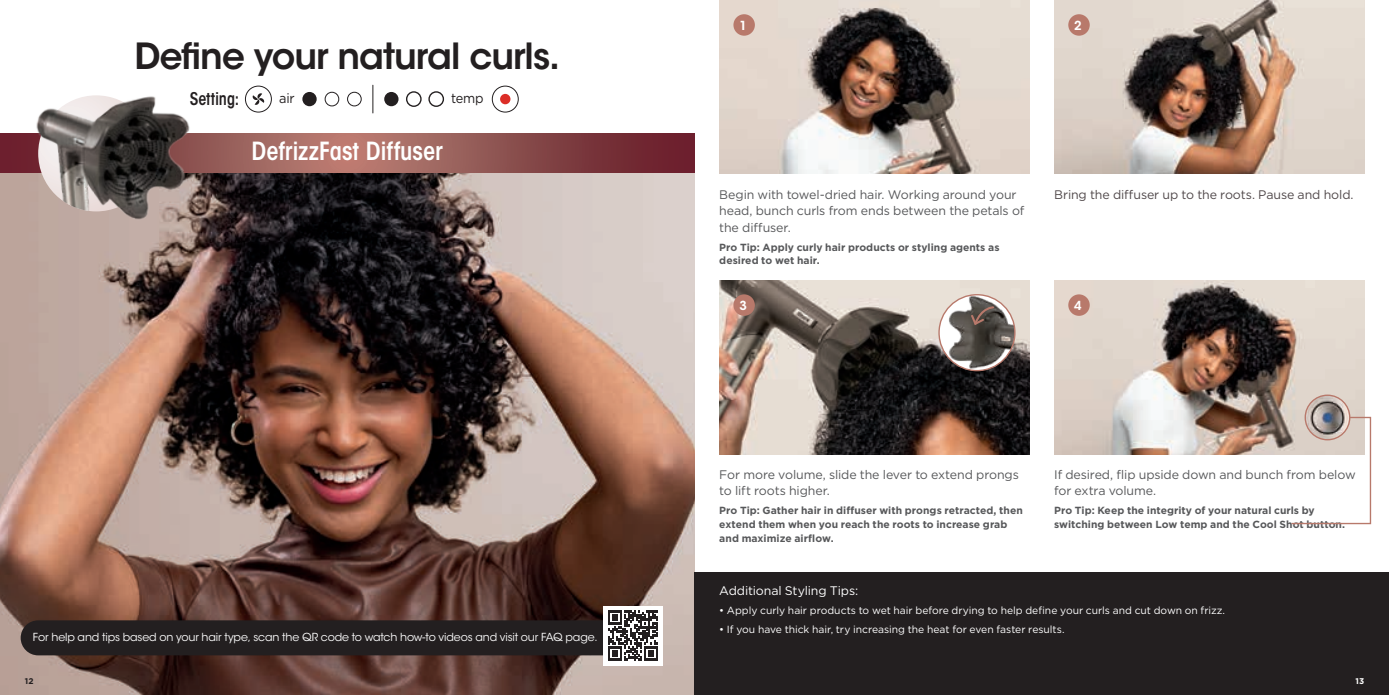
<style>
.page{position:relative;width:1389px;height:695px;background:#fff}
.page>*{position:absolute;margin:0;border:0;box-sizing:border-box;transform-origin:0 0}
.t1{font:600 35.88px "ITC Avant Garde Std";letter-spacing:-.03em;color:#231f20}
.t2{font:600 condensed 24.85px "ITC Avant Garde Std";letter-spacing:-.005em;color:#fff}
.t3{font:600 condensed 17.32px "ITC Avant Garde Std";letter-spacing:-.005em;color:#231f20;scale:.94 1}
.t4{font:13.65px "Gotham";letter-spacing:-.015em;color:#231f20;scale:.94 1}
.t5{font:12.42px/16.4px "Gotham";letter-spacing:-.01em;color:#57585a}
.t6{font:12.42px "Gotham";letter-spacing:-.01em;color:#50484a}
.t7{font:12.42px "Gotham";letter-spacing:-.01em;color:#fff}
.t8{font:600 12.42px "ITC Avant Garde Std";color:#fff}
.t9{font:11.03px "ITC Avant Garde Std";letter-spacing:-.01em;color:#fff}
.t10{font:700 10.33px/13.8px "Gotham";color:#57585a}
.t11{font:10.33px "Gotham";color:#fff}
.t12{font:700 8.22px "Gotham";color:#231f20}
.t13{font:700 8.22px "Gotham";color:#fff}
</style>
<div class="page">
<img style="left:0;top:133px;width:695px;height:561px">
<div style="left:302px;top:92px;width:15px;height:14px;background:#231f20;border-radius:50%"></div>
<div style="left:384px;top:92px;width:15px;height:14px;background:#231f20;border-radius:50%"></div>
<div style="left:325px;top:92px;width:14px;height:14px;border:1px solid #231f20;border-radius:50%"></div>
<div style="left:406px;top:91px;width:16px;height:16px;border:1px solid #231f20;border-radius:50%"></div>
<div style="left:347px;top:92px;width:15px;height:14px;border:1px solid #231f20;border-radius:50%"></div>
<div style="left:428px;top:91px;width:16px;height:16px;border:1px solid #231f20;border-radius:50%"></div>
<svg style="left:373px;top:85px;width:1px;height:28px"></svg>
<svg style="left:252px;top:93px;width:13px;height:12px"></svg>
<div style="left:500px;top:94px;width:10px;height:10px;background:#dc2e27;border-radius:50%"></div>
<div style="left:492px;top:86px;width:27px;height:26px;border:1px solid #231f20;border-radius:50%"></div>
<div style="left:245px;top:86px;width:27px;height:26px;border:1px solid #231f20;border-radius:50%"></div>
<svg style="left:212px;top:133px;width:482px;height:39px;background:#945553"></svg>
<div style="left:21px;top:620px;width:622px;height:35px;background:#231f20;border-radius:17px"></div>
<div style="left:695px;top:572px;width:694px;height:122px;background:#231f20"></div>
<img style="left:719px;top:0;width:310px;height:174px">
<img style="left:1054px;top:280px;width:310px;height:174px">
<img style="left:719px;top:280px;width:310px;height:174px">
<img style="left:1054px;top:0;width:310px;height:174px">
<svg style="left:939px;top:295px;width:76px;height:75px"></svg>
<img style="left:945px;top:295px;width:70px;height:75px">
<div style="left:938px;top:294px;width:78px;height:77px;border:1px solid #b8796b;border-radius:50%"></div>
<svg style="left:969px;top:305px;width:26px;height:21px"></svg>
<svg style="left:1291px;top:416px;width:81px;height:109px"></svg>
<img style="left:1305px;top:395px;width:45px;height:44px;border-radius:22px">
<div style="left:1305px;top:394px;width:45px;height:46px;border:1px solid #b8796b;border-radius:50%"></div>
<div style="left:733px;top:294px;width:22px;height:22px;background:#b8796b;border-radius:50%"></div>
<div style="left:1068px;top:294px;width:22px;height:22px;background:#b8796b;border-radius:50%"></div>
<div style="left:733px;top:14px;width:22px;height:22px;background:#b8796b;border-radius:50%"></div>
<div style="left:1068px;top:14px;width:22px;height:22px;background:#b8796b;border-radius:50%"></div>
<img style="left:0;top:95px;width:212px;height:157px">
<div style="left:603px;top:605px;width:60px;height:60px;background:#fff"></div>
<svg style="left:608px;top:610px;width:50px;height:50px"></svg>
<h1 class="t1" style="left:134px;top:33px;width:427px">Define your natural curls.</h1>
<h3 class="t3" style="left:190px;top:87px;width:54px">Setting:</h3>
<h3 class="t4" style="left:279px;top:90px;width:18px">air</h3>
<h3 class="t4" style="left:451px;top:90px;width:36px">temp</h3>
<h2 class="t2" style="left:252px;top:136px;width:193px">DefrizzFast Diffuser</h2>
<p class="t9" style="left:33px;top:630px;width:566px">For help and tips based on your hair type, scan the QR code to watch how-to videos and visit our FAQ page.</p>
<p class="t12" style="left:25px;top:675px;width:10px">12</p>
<p class="t8" style="left:739px;top:17px;width:9px">1</p>
<p class="t8" style="left:1074px;top:17px;width:9px">2</p>
<p class="t5" style="left:719px;top:186px;width:307px">Begin with towel-dried hair. Working around your head, bunch curls from ends between the petals of the diffuser.</p>
<p class="t10" style="left:719px;top:240px;width:282px">Pro Tip: Apply curly hair products or styling agents as desired to wet hair.</p>
<p class="t6" style="left:1054px;top:186px;width:301px">Bring the diffuser up to the roots. Pause and hold.</p>
<p class="t8" style="left:739px;top:297px;width:9px">3</p>
<p class="t8" style="left:1074px;top:297px;width:9px">4</p>
<p class="t5" style="left:719px;top:466px;width:301px">For more volume, slide the lever to extend prongs to lift roots higher.</p>
<p class="t10" style="left:719px;top:503px;width:305px">Pro Tip: Gather hair in diffuser with prongs retracted, then extend them when you reach the roots to increase grab and maximize airflow.</p>
<p class="t5" style="left:1054px;top:466px;width:303px">If desired, flip upside down and bunch from below for extra volume.</p>
<p class="t10" style="left:1054px;top:503px;width:292px">Pro Tip: Keep the integrity of your natural curls by switching between Low temp and the Cool Shot button.</p>
<p class="t7" style="left:719px;top:582px;width:140px">Additional Styling Tips:</p>
<p class="t11" style="left:719px;top:603px;width:507px">• Apply curly hair products to wet hair before drying to help define your curls and cut down on frizz.</p>
<p class="t11" style="left:719px;top:622px;width:347px">• If you have thick hair, try increasing the heat for even faster results.</p>
<p class="t13" style="left:1355px;top:675px;width:10px">13</p>
</div>
